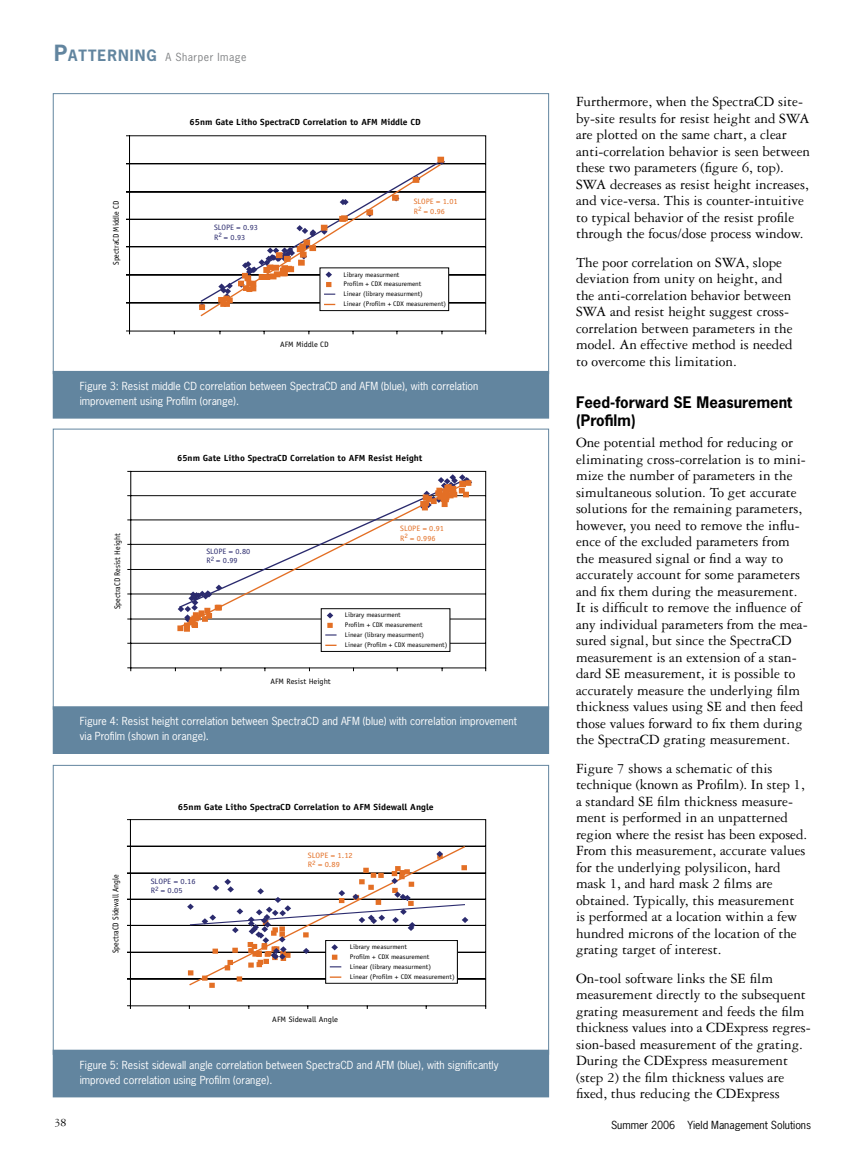
<style>
.page{position:relative;width:864px;height:1161px;background:#fff}
.page>*{position:absolute;margin:0;border:0;box-sizing:border-box;transform-origin:0 0}
.t1{font:15px/16.5px "Garamond Three";color:#000}
.t2{font:700 15px/18px "News Gothic Std";color:#000}
.t3{font:12px "Garamond 3 LT Std";color:#000}
.t4{font:10.5px/15px "News Gothic Std";color:#fff}
.t5{font:10.5px "News Gothic Std";color:#000}
.t6{font:10.5px "News Gothic Std";letter-spacing:.05em;color:#808284}
.t7{font:700 8.85px "Officina Sans Std";color:#000;scale:1.06 1}
.t8{font:700 8.85px "Officina Sans Std";color:#000;scale:1.09 1}
.t9{font:8.4px "Officina Sans Std";color:#000;scale:.93 1}
.t10{font:8.25px "Officina Sans Std";color:#000;scale:.96 1}
.t11{font:7.8px/9.3px "Officina Sans Std";color:#e36f25;scale:1.06 1}
.t12{font:7.8px/9.3px "Officina Sans Std";color:#2b2b6e;scale:1.06 1}
.t13{font:7.8px "Officina Sans Std";color:#000;scale:1.06 1}
.t14{font:7.8px/9.3px "Officina Sans Std";color:#e36f25;scale:1.09 1}
.t15{font:7.8px/9.3px "Officina Sans Std";color:#2b2b6e;scale:1.09 1}
.t16{font:7.8px "Officina Sans Std";color:#000;scale:1.09 1}
.t17{font:6.6px/9.9px "Officina Sans Std";color:#000;scale:1.06 1}
.t18{font:6.6px/9.9px "Officina Sans Std";color:#000;scale:1.09 1}
.s1{font-weight:700;font-size:21px;color:#62859f}
.s2{font-weight:700;font-size:14.7px;color:#62859f}
</style>
<div class="page">
<svg style="left:126px;top:135px;width:360px;height:200px"></svg>
<div style="left:437px;top:157px;width:7px;height:6px;background:#e36f25"></div>
<svg style="left:199px;top:159px;width:246px;height:158px"></svg>
<div style="left:53px;top:371px;width:496px;height:47px;background:#62859f"></div>
<svg style="left:127px;top:471px;width:359px;height:201px"></svg>
<div style="left:321px;top:609px;width:129px;height:42px;background:#fff"></div>
<div style="left:321px;top:609px;width:129px;height:43px;border:1px solid #000"></div>
<svg style="left:325px;top:645px;width:12px;height:1px"></svg>
<svg style="left:177px;top:474px;width:295px;height:162px"></svg>
<div style="left:53px;top:707px;width:496px;height:46px;background:#62859f"></div>
<div style="left:53px;top:706px;width:496px;height:48px;border:1px solid #62859f"></div>
<svg style="left:126px;top:819px;width:360px;height:190px"></svg>
<svg style="left:187px;top:845px;width:281px;height:143px"></svg>
<div style="left:53px;top:1050px;width:496px;height:47px;background:#62859f"></div>
<p class="t6" style="left:54px;top:51px;width:194px"><span class="s1">P</span><span class="s2">atterning</span> A Sharper Image</p>
<p class="t10" style="left:111px;top:265px;width:69px;rotate:-90deg">SpectraCD Middle CD</p>
<p class="t7" style="left:190px;top:117px;width:220px">65nm Gate Litho SpectraCD Correlation to AFM Middle CD</p>
<p class="t12" style="left:214px;top:223px;width:43px">SLOPE = 0.93<br>R<sup>2</sup> = 0.93</p>
<p class="t11" style="left:414px;top:197px;width:43px">SLOPE = 1.01<br>R<sup>2</sup> = 0.96</p>
<p class="t13" style="left:280px;top:340px;width:47px">AFM Middle CD</p>
<p class="t17" style="left:344px;top:269px;width:98px">Library measurment<br>Profilm + CDX measurement<br>Linear (library measurment)<br>Linear (Profilm + CDX measurement)</p>
<p class="t4" style="left:80px;top:378px;width:400px">Figure 3: Resist middle CD correlation between SpectraCD and AFM (blue), with correlation improvement using Profilm (orange).</p>
<p class="t10" style="left:113px;top:609px;width:80px;rotate:-90deg">SpectraCD Resist Height</p>
<p class="t7" style="left:177px;top:452px;width:233px">65nm Gate Litho SpectraCD Correlation to AFM Resist Height</p>
<p class="t12" style="left:206px;top:547px;width:43px">SLOPE = 0.80<br>R<sup>2</sup> = 0.99</p>
<p class="t11" style="left:400px;top:524px;width:43px">SLOPE = 0.91<br>R<sup>2</sup> = 0.996</p>
<p class="t13" style="left:270px;top:677px;width:58px">AFM Resist Height</p>
<p class="t17" style="left:345px;top:610px;width:98px">Library measurment<br>Profilm + CDX measurement<br>Linear (library measurment)<br>Linear (Profilm + CDX measurement)</p>
<p class="t4" style="left:80px;top:714px;width:439px">Figure 4: Resist height correlation between SpectraCD and AFM (blue) with correlation improvement via Profilm (shown in orange).</p>
<p class="t8" style="left:178px;top:801px;width:236px">65nm Gate Litho SpectraCD Correlation to AFM Sidewall Angle</p>
<p class="t9" style="left:111px;top:953px;width:87px;rotate:-90deg">SpectraCD Sidewall Angle</p>
<p class="t15" style="left:151px;top:877px;width:43px">SLOPE = 0.16<br>R<sup>2</sup> = 0.05</p>
<p class="t14" style="left:308px;top:851px;width:43px">SLOPE = 1.12<br>R<sup>2</sup> = 0.89</p>
<p class="t18" style="left:350px;top:942px;width:98px">Library measurment<br>Profilm + CDX measurement<br>Linear (library measurment)<br>Linear (Profilm + CDX measurement)</p>
<p class="t16" style="left:272px;top:1015px;width:62px">AFM Sidewall Angle</p>
<p class="t4" style="left:80px;top:1057px;width:420px">Figure 5: Resist sidewall angle correlation between SpectraCD and AFM (blue), with significantly improved correlation using Profilm (orange).</p>
<p class="t1" style="left:576px;top:93px;width:236px">Furthermore, when the SpectraCD site&shy;by-site results for resist height and SWA are plotted on the same chart, a clear anti-correlation behavior is seen between these two parameters (figure 6, top).<br>SWA decreases as resist height increases, and vice-versa. This is counter-intuitive to typical behavior of the resist profile through the focus/dose process window.</p>
<p class="t1" style="left:576px;top:254px;width:218px">The poor correlation on SWA, slope deviation from unity on height, and the anti-correlation behavior between SWA and resist height suggest cross&shy;correlation between parameters in the model. An effective method is needed to overcome this limitation.</p>
<p class="t2" style="left:576px;top:393px;width:218px">Feed-forward SE Measurement (Profilm)</p>
<p class="t1" style="left:576px;top:434px;width:233px">One potential method for reducing or eliminating cross-correlation is to mini&shy;mize the number of parameters in the simultaneous solution. To get accurate solutions for the remaining parameters, however, you need to remove the influ&shy;ence of the excluded parameters from the measured signal or find a way to accurately account for some parameters and fix them during the measurement.<br>It is difficult to remove the influence of any individual parameters from the mea&shy;sured signal, but since the SpectraCD measurement is an extension of a stan&shy;dard SE measurement, it is possible to accurately measure the underlying film thickness values using SE and then feed those values forward to fix them during the SpectraCD grating measurement.</p>
<p class="t1" style="left:576px;top:760px;width:233px">Figure 7 shows a schematic of this technique (known as Profilm). In step 1, a standard SE film thickness measure&shy;ment is performed in an unpatterned region where the resist has been exposed.<br>From this measurement, accurate values for the underlying polysilicon, hard mask 1, and hard mask 2 films are obtained. Typically, this measurement is performed at a location within a few hundred microns of the location of the grating target of interest.</p>
<p class="t1" style="left:576px;top:970px;width:236px">On-tool software links the SE film measurement directly to the subsequent grating measurement and feeds the film thickness values into a CDExpress regres&shy;sion-based measurement of the grating.<br>During the CDExpress measurement (step 2) the film thickness values are fixed, thus reducing the CDExpress</p>
<p class="t3" style="left:55px;top:1116px;width:13px">38</p>
<p class="t5" style="left:611px;top:1118px;width:202px">Summer 2006 Yield Management Solutions</p>
</div>
